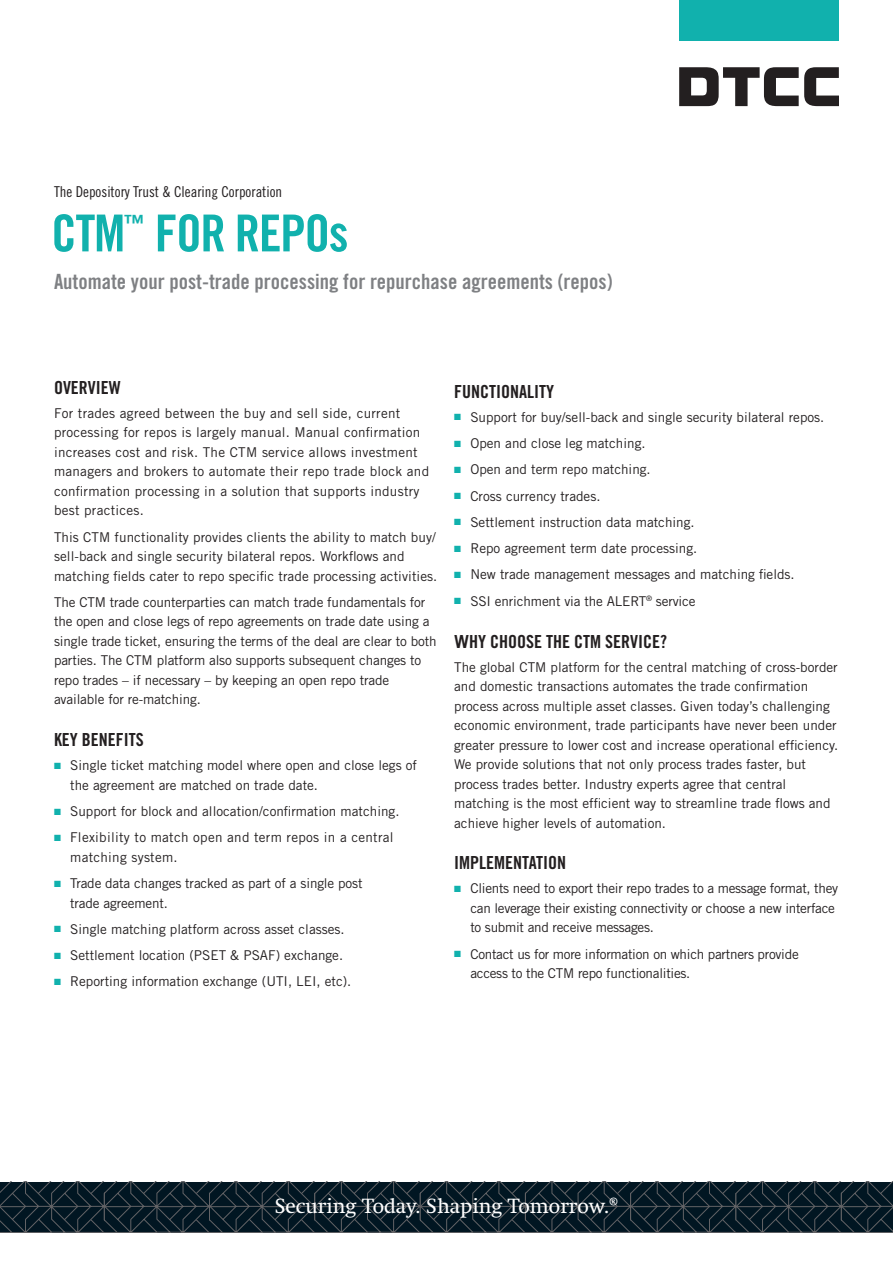
<style>
.page{position:relative;width:893px;height:1263px;background:#fff}
.page>*{position:absolute;margin:0;border:0;box-sizing:border-box;transform-origin:0 0}
.Fact_Sheet_Headline{font:51px "Trade Gothic LT Std Bd Cn 20";letter-spacing:-.025em;color:#11b1ad}
.Fact_Sheet_Intro_Par{font:21px "Trade Gothic LT Std Bd Cn 20";color:#7e8083}
.t1{font:21px "Swift Neue LT Pro";color:#fff}
.Fact_Sheet_Headline-2{font:21px "Trade Gothic LT Std Bd Cn 20";color:#11b1ad}
.FactSheet_Subhead_20{font:18px "Trade Gothic LT Std Bd Cn 20";color:#231f20}
.t2{font:15px "Trade Gothic LT Std Cn 18";color:#231f20}
.Fact_Sheet_Body_Copy{font:13.5px/19.5px "Trade Gothic LT Std";color:#231f20}
.Fact_Sheet_Body_Copy-2{font:13.5px/19.5px "Trade Gothic LT Std";letter-spacing:.02em;color:#231f20}
.Fact_Sheet_Body_Copy-3{font:13.5px/19.5px "Trade Gothic LT Std";letter-spacing:-.02em;color:#231f20}
.s1{color:#11b1ad}
.s2{font-family:"Trade Gothic LT Std Bd 2"}
</style>
<div class="page">
<svg style="left:0;top:1182px;width:893px;height:50px;background:#0f212b"></svg>
<div style="left:679px;top:0;width:160px;height:40px;background:#11b1ad"></div>
<svg style="left:679px;top:67px;width:160px;height:39px"></svg>
<p class="t2" style="left:54px;top:182px;width:230px">The Depository Trust &amp; Clearing Corporation</p>
<p class="Fact_Sheet_Headline" style="left:51px;top:202px;width:75px">CTM</p>
<p class="Fact_Sheet_Headline-2" style="left:124px;top:209px;width:22px">™</p>
<p class="Fact_Sheet_Headline" style="left:155px;top:202px;width:195px">FOR REPOs</p>
<p class="Fact_Sheet_Intro_Par" style="left:54px;top:268px;width:560px">Automate your post-trade processing for repurchase agreements (repos)</p>
<p class="FactSheet_Subhead_20" style="left:54px;top:376px;width:68px">OVERVIEW</p>
<p class="Fact_Sheet_Body_Copy-2" style="left:54px;top:403px;width:377px">For trades agreed between the buy and sell side, current processing for repos is largely manual. Manual confirmation increases cost and risk. The CTM service allows investment managers and brokers to automate their repo trade block and confirmation processing in a solution that supports industry best practices.</p>
<p class="Fact_Sheet_Body_Copy" style="left:54px;top:527px;width:385px">This CTM functionality provides clients the ability to match buy/ sell-back and single security bilateral repos. Workflows and matching fields cater to repo specific trade processing activities.</p>
<p class="Fact_Sheet_Body_Copy" style="left:54px;top:592px;width:384px">The CTM trade counterparties can match trade fundamentals for the open and close legs of repo agreements on trade date using a single trade ticket, ensuring the terms of the deal are clear to both parties. The CTM platform also supports subsequent changes to repo trades – if necessary – by keeping an open repo trade available for re-matching.</p>
<p class="FactSheet_Subhead_20" style="left:54px;top:729px;width:91px">KEY BENEFITS</p>
<p class="Fact_Sheet_Body_Copy" style="left:70px;top:756px;width:348px;text-indent:-16px"><span class="s1">■</span> Single ticket matching model where open and close legs of the agreement are matched on trade date.</p>
<p class="Fact_Sheet_Body_Copy" style="left:54px;top:801px;width:347px"><span class="s1">■</span> Support for block and allocation/confirmation matching.</p>
<p class="Fact_Sheet_Body_Copy-2" style="left:70px;top:828px;width:325px;text-indent:-16px"><span class="s1">■</span> Flexibility to match open and term repos in a central matching system.</p>
<p class="Fact_Sheet_Body_Copy" style="left:70px;top:873px;width:294px;text-indent:-16px"><span class="s1">■</span> Trade data changes tracked as part of a single post trade agreement.</p>
<p class="Fact_Sheet_Body_Copy" style="left:54px;top:919px;width:292px"><span class="s1">■</span> Single matching platform across asset classes.</p>
<p class="Fact_Sheet_Body_Copy" style="left:54px;top:945px;width:291px"><span class="s1">■</span> Settlement location (PSET &amp; PSAF) exchange.</p>
<p class="Fact_Sheet_Body_Copy" style="left:54px;top:972px;width:299px"><span class="s1">■</span> Reporting information exchange (UTI, LEI, etc).</p>
<p class="FactSheet_Subhead_20" style="left:454px;top:380px;width:101px">FUNCTIONALITY</p>
<p class="Fact_Sheet_Body_Copy" style="left:454px;top:407px;width:372px"><span class="s1">■</span> Support for buy/sell-back and single security bilateral repos.</p>
<p class="Fact_Sheet_Body_Copy" style="left:454px;top:433px;width:193px"><span class="s1">■</span> Open and close leg matching.</p>
<p class="Fact_Sheet_Body_Copy" style="left:454px;top:460px;width:198px"><span class="s1">■</span> Open and term repo matching.</p>
<p class="Fact_Sheet_Body_Copy" style="left:454px;top:486px;width:148px"><span class="s1">■</span> Cross currency trades.</p>
<p class="Fact_Sheet_Body_Copy" style="left:454px;top:512px;width:242px"><span class="s1">■</span> Settlement instruction data matching.</p>
<p class="Fact_Sheet_Body_Copy" style="left:454px;top:538px;width:245px"><span class="s1">■</span> Repo agreement term date processing.</p>
<p class="Fact_Sheet_Body_Copy" style="left:454px;top:565px;width:342px"><span class="s1">■</span> New trade management messages and matching fields.</p>
<p class="Fact_Sheet_Body_Copy" style="left:454px;top:591px;width:243px"><span class="s1">■</span> SSI enrichment via the ALERT<sup>®</sup> service</p>
<p class="FactSheet_Subhead_20" style="left:454px;top:630px;width:214px"><span class="s2">W</span>HY CHOOSE THE CTM SERVICE?</p>
<p class="Fact_Sheet_Body_Copy" style="left:454px;top:657px;width:386px">The global CTM platform for the central matching of cross-border and domestic transactions automates the trade confirmation process across multiple asset classes. Given today’s challenging economic environment, trade participants have never been under greater pressure to lower cost and increase operational efficiency.<br>We provide solutions that not only process trades faster, but process trades better. Industry experts agree that central matching is the most efficient way to streamline trade flows and achieve higher levels of automation.</p>
<p class="FactSheet_Subhead_20" style="left:454px;top:852px;width:113px">IMPLEMENTATION</p>
<p class="Fact_Sheet_Body_Copy-3" style="left:470px;top:879px;width:369px;text-indent:-16px"><span class="s1">■</span> Clients need to export their repo trades to a message format, they can leverage their existing connectivity or choose a new interface to submit and receive messages.</p>
<p class="Fact_Sheet_Body_Copy-3" style="left:470px;top:944px;width:330px;text-indent:-16px"><span class="s1">■</span> Contact us for more information on which partners provide access to the CTM repo functionalities.</p>
<p class="t1" style="left:275px;top:1193px;width:345px">Securing Today. Shaping Tomorrow.®</p>
</div>
